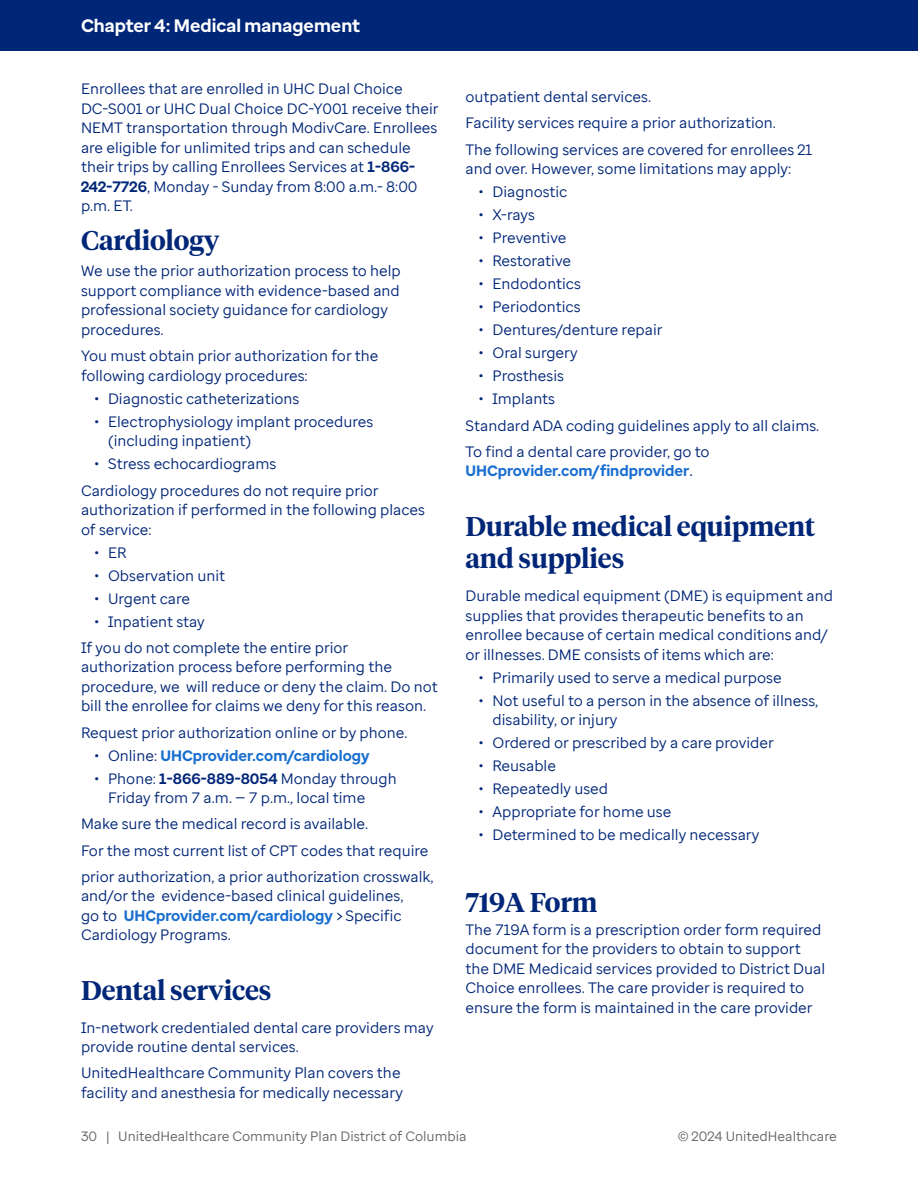
<style>
.page{position:relative;width:918px;height:1188px;background:#fff}
.page>*{position:absolute;margin:0;border:0;box-sizing:border-box;transform-origin:0 0}
.BLUE_MAIN_HEADER_NEW{font:600 27px/32.4px "UHC Serif Headline";letter-spacing:-.005em;color:#002677}
.BODY{font:600 27px "UHC Serif Headline";letter-spacing:-.005em;color:#002677}
.BULLETS{font:600 27px "UHC Serif Headline";letter-spacing:-.005em;color:#002677}
.t1{font:700 18px "Enterprise Sans";color:#fff}
.BODY-2{font:15px/19.5px "Enterprise Sans";color:#002677}
.BULLETS-2{font:15px/19.5px "Enterprise Sans";color:#002677}
.t2{font:700 15px "Enterprise Sans";color:#196ecf}
.t3{font:13.5px "Enterprise Sans";color:#636466}
.s1{font-weight:700}
.s2{font-weight:400;color:#002677}
.s3{font-weight:700;color:#196ecf}
.s4{font-size:16.5px}
</style>
<div class="page">
<div style="left:0;top:0;width:918px;height:51px;background:#002677"></div>
<p class="t1" style="left:81px;top:14px;width:281px">Chapter 4: Medical management</p>
<p class="BODY-2" style="left:81px;top:79px;width:359px">Enrollees that are enrolled in UHC Dual Choice DC-S001 or UHC Dual Choice DC-Y001 receive their NEMT transportation through ModivCare. Enrollees are eligible for unlimited trips and can schedule their trips by calling Enrollees Services at <span class="s1">1-866- 242-7726</span>, Monday - Sunday from 8:00 a.m.- 8:00 p.m. ET.</p>
<p class="BODY" style="left:81px;top:222px;width:140px">Cardiology</p>
<p class="BODY-2" style="left:81px;top:261px;width:321px">We use the prior authorization process to help support compliance with evidence-based and professional society guidance for cardiology procedures.</p>
<p class="BODY-2" style="left:81px;top:346px;width:299px">You must obtain prior authorization for the following cardiology procedures:</p>
<p class="BODY-2" style="left:94px;top:389px;width:207px">• Diagnostic catheterizations</p>
<p class="BODY-2" style="left:108px;top:412px;width:267px;text-indent:-14px">• Electrophysiology implant procedures (including inpatient)</p>
<p class="BODY-2" style="left:94px;top:454px;width:183px">• Stress echocardiograms</p>
<p class="BODY-2" style="left:81px;top:480px;width:346px">Cardiology procedures do not require prior authorization if performed in the following places of service:</p>
<p class="BODY-2" style="left:94px;top:542px;width:34px">• ER</p>
<p class="BODY-2" style="left:94px;top:565px;width:132px">• Observation unit</p>
<p class="BODY-2" style="left:94px;top:588px;width:97px">• Urgent care</p>
<p class="BODY-2" style="left:94px;top:611px;width:112px">• Inpatient stay</p>
<p class="BODY-2" style="left:81px;top:638px;width:358px">If you do not complete the entire prior authorization process before performing the procedure, we will reduce or deny the claim. Do not bill the enrollee for claims we deny for this reason.</p>
<p class="BODY-2" style="left:81px;top:722px;width:328px">Request prior authorization online or by phone.</p>
<p class="t2" style="left:94px;top:745px;width:276px"><span class="s2">• Online:</span> UHCprovider.com/cardiology</p>
<p class="BODY-2" style="left:108px;top:768px;width:290px;text-indent:-14px">• Phone: <span class="s1">1-866-889-8054</span> Monday through<br>Friday from 7 a.m. — 7 p.m., local time</p>
<p class="BODY-2" style="left:81px;top:814px;width:289px">Make sure the medical record is available.</p>
<p class="BODY-2" style="left:81px;top:840px;width:349px">For the most current list of CPT codes that require</p>
<p class="BODY-2" style="left:81px;top:867px;width:354px">prior authorization, a prior authorization crosswalk, and/or the evidence-based clinical guidelines,<br>go to <span class="s3">UHCprovider.com/cardiology</span> &gt; Specific Cardiology Programs.</p>
<p class="BLUE_MAIN_HEADER_NEW" style="left:81px;top:973px;width:192px">Dental services</p>
<p class="BODY-2" style="left:81px;top:1018px;width:354px">In-network credentialed dental care providers may provide routine dental services.</p>
<p class="BODY-2" style="left:81px;top:1063px;width:323px">UnitedHealthcare Community Plan covers the facility and anesthesia for medically necessary</p>
<p class="BODY-2" style="left:465px;top:87px;width:187px">outpatient dental services.</p>
<p class="BODY-2" style="left:465px;top:113px;width:312px">Facility services require a prior authorization.</p>
<p class="BODY-2" style="left:465px;top:140px;width:349px">The following services are covered for enrollees 21 and over. However, some limitations may apply:</p>
<p class="BODY-2" style="left:479px;top:182px;width:90px">• Diagnostic</p>
<p class="BODY-2" style="left:479px;top:205px;width:58px">• X-rays</p>
<p class="BODY-2" style="left:479px;top:228px;width:89px">• Preventive</p>
<p class="BODY-2" style="left:479px;top:251px;width:94px">• Restorative</p>
<p class="BODY-2" style="left:479px;top:274px;width:104px">• Endodontics</p>
<p class="BODY-2" style="left:479px;top:297px;width:103px">• Periodontics</p>
<p class="BODY-2" style="left:479px;top:320px;width:185px">• Dentures/denture repair</p>
<p class="BODY-2" style="left:479px;top:343px;width:100px">• Oral surgery</p>
<p class="BODY-2" style="left:479px;top:366px;width:87px">• Prosthesis</p>
<p class="BODY-2" style="left:479px;top:389px;width:78px">• Implants</p>
<p class="BODY-2" style="left:465px;top:415px;width:355px">Standard ADA coding guidelines apply to all claims.</p>
<p class="BODY-2" style="left:465px;top:442px;width:246px">To find a dental care provider, go to<br><span class="s3">UHCprovider.com/findprovider</span><span class="s4">.</span></p>
<p class="BLUE_MAIN_HEADER_NEW" style="left:465px;top:509px;width:351px">Durable medical equipment and supplies</p>
<p class="BODY-2" style="left:465px;top:586px;width:369px">Durable medical equipment (DME) is equipment and supplies that provides therapeutic benefits to an enrollee because of certain medical conditions and/ or illnesses. DME consists of items which are:</p>
<p class="BODY-2" style="left:479px;top:667px;width:304px">• Primarily used to serve a medical purpose</p>
<p class="BODY-2" style="left:492px;top:690px;width:327px;text-indent:-14px">• Not useful to a person in the absence of illness, disability, or injury</p>
<p class="BODY-2" style="left:479px;top:733px;width:296px">• Ordered or prescribed by a care provider</p>
<p class="BODY-2" style="left:479px;top:756px;width:79px">• Reusable</p>
<p class="BODY-2" style="left:479px;top:779px;width:131px">• Repeatedly used</p>
<p class="BODY-2" style="left:479px;top:802px;width:194px">• Appropriate for home use</p>
<p class="BODY-2" style="left:479px;top:825px;width:282px">• Determined to be medically necessary</p>
<p class="BULLETS" style="left:465px;top:884px;width:134px">719A Form</p>
<p class="BULLETS-2" style="left:465px;top:920px;width:361px">The 719A form is a prescription order form required document for the providers to obtain to support the DME Medicaid services provided to District Dual Choice enrollees. The care provider is required to ensure the form is maintained in the care provider</p>
<p class="t3" style="left:81px;top:1128px;width:387px">30 | UnitedHealthcare Community Plan District of Columbia</p>
<p class="t3" style="left:678px;top:1128px;width:161px">© 2024 UnitedHealthcare</p>
</div>
